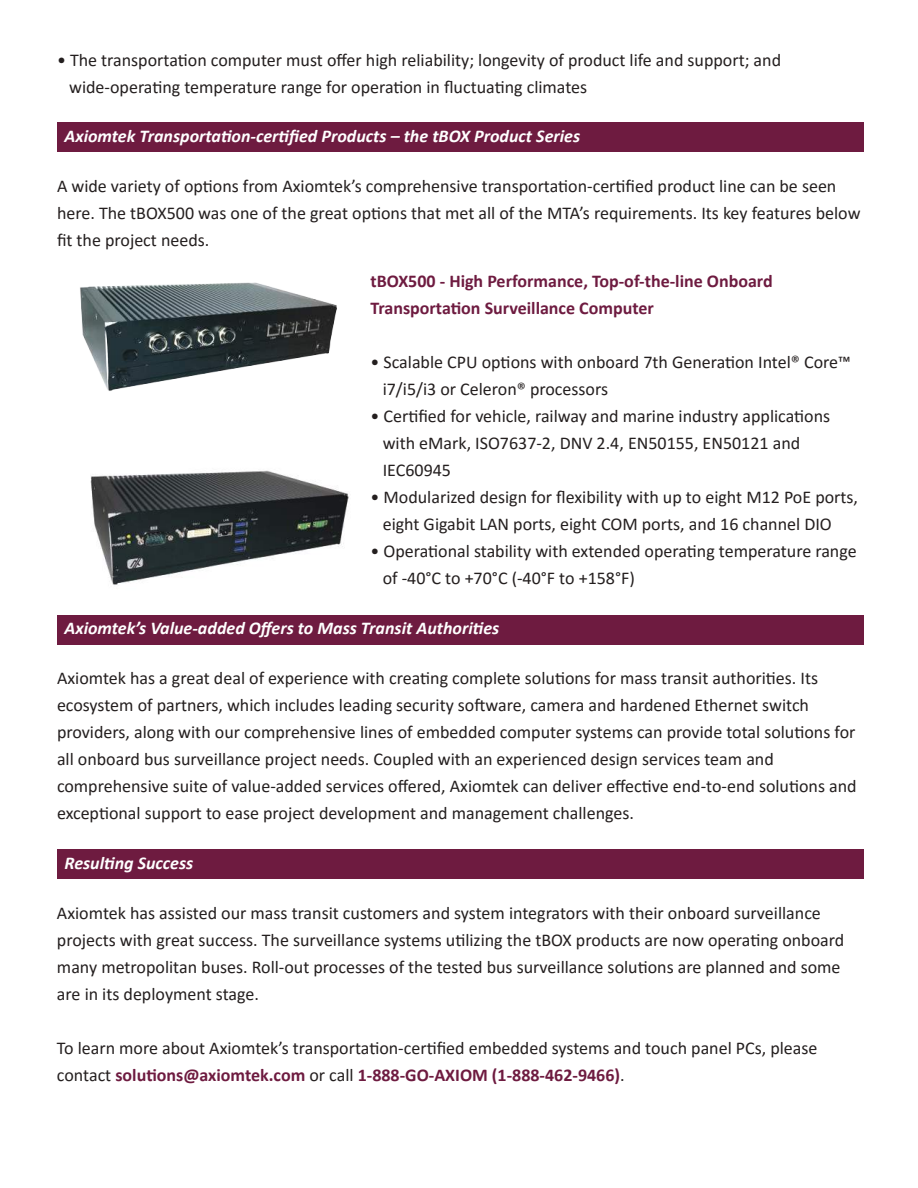
<style>
.page{position:relative;width:918px;height:1188px;background:#fff}
.page>*{position:absolute;margin:0;border:0;box-sizing:border-box;transform-origin:0 0}
.t1{font:18px/27px "Calibri";color:#241f1f}
.t2{font:italic 700 18px "Calibri";color:#fff}
.t3{font:700 18px/27px "Calibri";color:#6e1b40}
.s1{font-weight:700;color:#6e1b40}
</style>
<div class="page">
<img style="left:90px;top:477px;width:259px;height:108px">
<div style="left:57px;top:122px;width:807px;height:30px;background:#6e1b40"></div>
<div style="left:57px;top:615px;width:807px;height:30px;background:#6e1b40"></div>
<div style="left:57px;top:849px;width:807px;height:30px;background:#6e1b40"></div>
<img style="left:80px;top:282px;width:257px;height:195px">
<p class="t1" style="left:69px;top:46px;width:713px;text-indent:-12px">• The transportation computer must offer high reliability; longevity of product life and support; and wide-operating temperature range for operation in fluctuating climates</p>
<p class="t2" style="left:64px;top:123px;width:517px">Axiomtek Transportation-certified Products – the tBOX Product Series</p>
<p class="t1" style="left:57px;top:172px;width:805px">A wide variety of options from Axiomtek’s comprehensive transportation-certified product line can be seen here. The tBOX500 was one of the great options that met all of the MTA’s requirements. Its key features below fit the project needs.</p>
<p class="t3" style="left:371px;top:267px;width:404px">tBOX500 - High Performance, Top-of-the-line Onboard<br>Transportation Surveillance Computer</p>
<p class="t1" style="left:383px;top:348px;width:470px;text-indent:-12px">• Scalable CPU options with onboard 7th Generation Intel® Core™ i7/i5/i3 or Celeron® processors</p>
<p class="t1" style="left:383px;top:402px;width:449px;text-indent:-12px">• Certified for vehicle, railway and marine industry applications with eMark, ISO7637-2, DNV 2.4, EN50155, EN50121 and<br>IEC60945</p>
<p class="t1" style="left:383px;top:483px;width:477px;text-indent:-12px">• Modularized design for flexibility with up to eight M12 PoE ports, eight Gigabit LAN ports, eight COM ports, and 16 channel DIO</p>
<p class="t1" style="left:383px;top:537px;width:476px;text-indent:-12px">• Operational stability with extended operating temperature range of -40°C to +70°C (-40°F to +158°F)</p>
<p class="t2" style="left:64px;top:616px;width:436px">Axiomtek’s Value-added Offers to Mass Transit Authorities</p>
<p class="t1" style="left:57px;top:664px;width:801px">Axiomtek has a great deal of experience with creating complete solutions for mass transit authorities. Its ecosystem of partners, which includes leading security software, camera and hardened Ethernet switch providers, along with our comprehensive lines of embedded computer systems can provide total solutions for all onboard bus surveillance project needs. Coupled with an experienced design services team and comprehensive suite of value-added services offered, Axiomtek can deliver effective end-to-end solutions and exceptional support to ease project development and management challenges.</p>
<p class="t2" style="left:64px;top:850px;width:130px">Resulting Success</p>
<p class="t1" style="left:57px;top:899px;width:789px">Axiomtek has assisted our mass transit customers and system integrators with their onboard surveillance projects with great success. The surveillance systems utilizing the tBOX products are now operating onboard many metropolitan buses. Roll-out processes of the tested bus surveillance solutions are planned and some are in its deployment stage.</p>
<p class="t1" style="left:57px;top:1034px;width:762px">To learn more about Axiomtek’s transportation-certified embedded systems and touch panel PCs, please contact <span class="s1">solutions@axiomtek.com</span> or call <span class="s1">1-888-GO-AXIOM (1-888-462-9466)</span>.</p>
</div>
